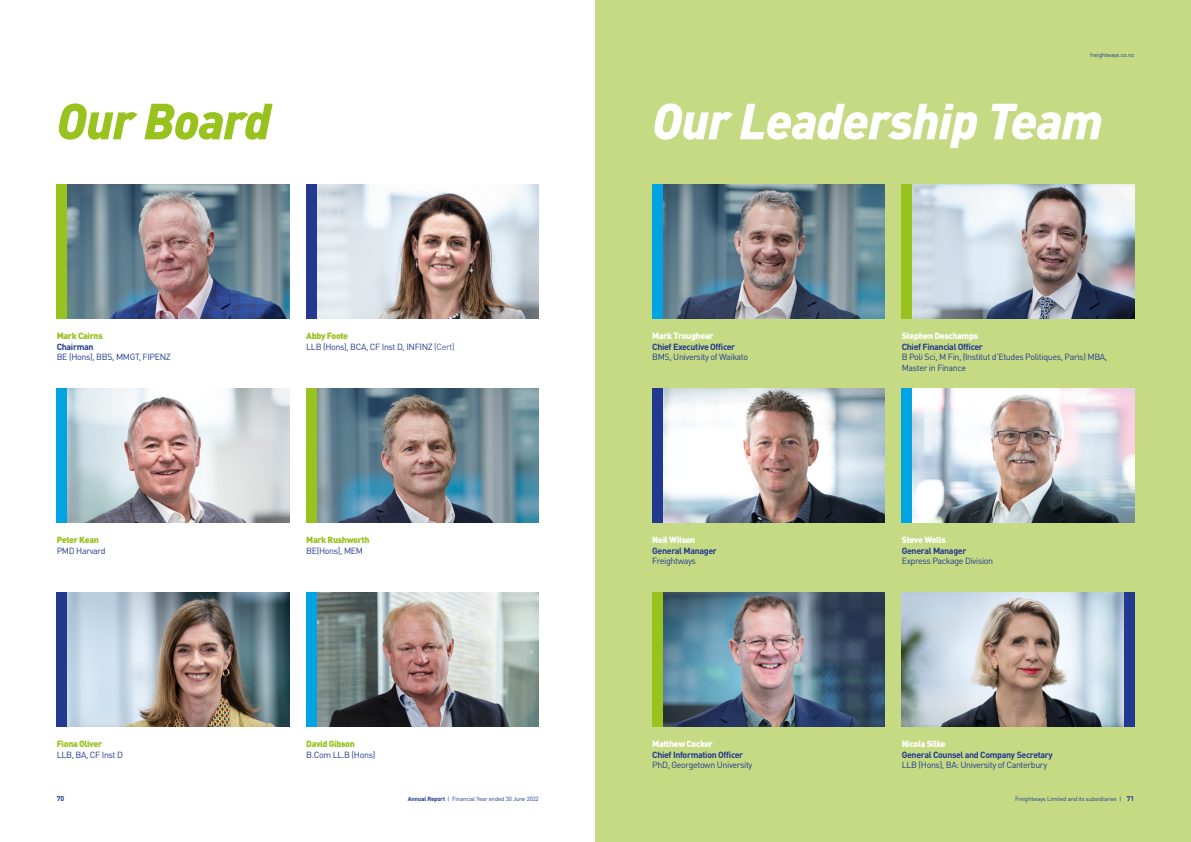
<style>
.page{position:relative;width:1191px;height:842px;background:#fff}
.page>*{position:absolute;margin:0;border:0;box-sizing:border-box;transform-origin:0 0}
.t1{font:italic 900 50px "DIN Pro";letter-spacing:-.02em;color:#fff}
.t2{font:italic 900 50px "DIN Pro";letter-spacing:-.02em;color:#98c21d}
.t3{font:8.9px/10.6px "DIN Pro";letter-spacing:-.04em;color:#213a8f}
.t4{font:700 8.9px "DIN Pro";letter-spacing:-.04em;color:#213a8f}
.t5{font:900 8.9px "DIN Pro";letter-spacing:-.04em;color:#fff}
.t6{font:900 8.9px "DIN Pro";letter-spacing:-.04em;color:#98c21d}
.t7{font:700 7px "DIN Pro";color:#213a8f}
.t8{font:6px "DIN Pro";letter-spacing:-.025em;color:#213a8f}
.s1{font-weight:900;color:#98c21d}
.s2{color:#4d58a4}
.s3{font-weight:700;font-size:7px}
.s4{font-weight:700}
</style>
<div class="page">
<div style="left:595px;top:0;width:596px;height:842px;background:#c6da84"></div>
<img style="left:662px;top:184px;width:222px;height:135px">
<img style="left:67px;top:184px;width:222px;height:135px">
<img style="left:67px;top:388px;width:222px;height:135px">
<img style="left:317px;top:388px;width:222px;height:135px">
<img style="left:67px;top:592px;width:222px;height:134px">
<img style="left:317px;top:592px;width:222px;height:134px">
<img style="left:912px;top:184px;width:222px;height:135px">
<img style="left:317px;top:184px;width:222px;height:135px">
<img style="left:662px;top:592px;width:222px;height:134px">
<img style="left:912px;top:388px;width:222px;height:135px">
<img style="left:662px;top:388px;width:222px;height:135px">
<img style="left:901px;top:592px;width:222px;height:134px">
<div style="left:652px;top:184px;width:10px;height:135px;background:#00a4e3"></div>
<div style="left:57px;top:184px;width:10px;height:135px;background:#98c21d"></div>
<div style="left:901px;top:184px;width:11px;height:135px;background:#98c21d"></div>
<div style="left:306px;top:184px;width:11px;height:135px;background:#213a8f"></div>
<div style="left:652px;top:592px;width:10px;height:134px;background:#98c21d"></div>
<div style="left:57px;top:388px;width:10px;height:135px;background:#00a4e3"></div>
<div style="left:1123px;top:592px;width:11px;height:134px;background:#213a8f"></div>
<div style="left:57px;top:592px;width:10px;height:134px;background:#213a8f"></div>
<div style="left:901px;top:388px;width:11px;height:135px;background:#00a4e3"></div>
<div style="left:306px;top:592px;width:11px;height:134px;background:#00a4e3"></div>
<div style="left:652px;top:388px;width:10px;height:135px;background:#213a8f"></div>
<div style="left:306px;top:388px;width:11px;height:135px;background:#98c21d"></div>
<p class="t8" style="left:1090px;top:50px;width:45px">freightways.co.nz</p>
<h1 class="t2" style="left:57px;top:79px;width:216px">Our Board</h1>
<h1 class="t1" style="left:652px;top:79px;width:452px">Our Leadership Team</h1>
<p class="t6" style="left:57px;top:328px;width:48px">Mark Cairns</p>
<p class="t4" style="left:57px;top:339px;width:38px">Chairman</p>
<p class="t3" style="left:57px;top:351px;width:115px">BE (Hons), BBS, MMGT, FIPENZ</p>
<p class="t3" style="left:306px;top:330px;width:150px"><span class="s1">Abby Foote<br></span>LLB (Hons), BCA, CF Inst D, INFINZ <span class="s2">(Cert)</span></p>
<p class="t5" style="left:652px;top:328px;width:63px">Mark Troughear</p>
<p class="t4" style="left:652px;top:339px;width:85px">Chief Executive Officer</p>
<p class="t3" style="left:652px;top:351px;width:97px">BMS, University of Waikato</p>
<p class="t5" style="left:901px;top:328px;width:78px">Stephen Deschamps</p>
<p class="t4" style="left:901px;top:339px;width:83px">Chief Financial Officer</p>
<p class="t3" style="left:901px;top:351px;width:207px">B Poli Sci, M Fin, (Institut d’Etudes Politiques, Paris) MBA,<br>Master in Finance</p>
<p class="t6" style="left:57px;top:532px;width:44px">Peter Kean</p>
<p class="t3" style="left:57px;top:544px;width:50px">PMD Harvard</p>
<p class="t6" style="left:306px;top:532px;width:65px">Mark Rushworth</p>
<p class="t3" style="left:306px;top:544px;width:58px">BE(Hons), MEM</p>
<p class="t5" style="left:652px;top:532px;width:45px">Neil Wilson</p>
<p class="t4" style="left:652px;top:543px;width:66px">General Manager</p>
<p class="t3" style="left:652px;top:555px;width:45px">Freightways</p>
<p class="t5" style="left:901px;top:532px;width:46px">Steve Wells</p>
<p class="t4" style="left:901px;top:543px;width:66px">General Manager</p>
<p class="t3" style="left:901px;top:555px;width:93px">Express Package Division</p>
<p class="t6" style="left:57px;top:736px;width:47px">Fiona Oliver</p>
<p class="t3" style="left:57px;top:748px;width:68px">LLB, BA, CF Inst D</p>
<p class="t6" style="left:306px;top:736px;width:50px">David Gibson</p>
<p class="t3" style="left:306px;top:748px;width:71px">B.Com LL.B (Hons)</p>
<p class="t5" style="left:652px;top:736px;width:62px">Matthew Cocker</p>
<p class="t4" style="left:652px;top:747px;width:93px">Chief Information Officer</p>
<p class="t3" style="left:652px;top:759px;width:102px">PhD, Georgetown University</p>
<p class="t5" style="left:901px;top:736px;width:45px">Nicola Silke</p>
<p class="t4" style="left:901px;top:747px;width:153px">General Counsel and Company Secretary</p>
<p class="t3" style="left:901px;top:759px;width:147px">LLB (Hons), BA: University of Canterbury</p>
<p class="t7" style="left:57px;top:793px;width:9px">70</p>
<p class="t8" style="left:1015px;top:794px;width:121px">Freightways Limited and its subsidiaries | <span class="s3">71</span></p>
<p class="t8" style="left:408px;top:794px;width:132px"><span class="s4">Annual Report</span> | Financial Year ended 30 June 2022</p>
</div>
